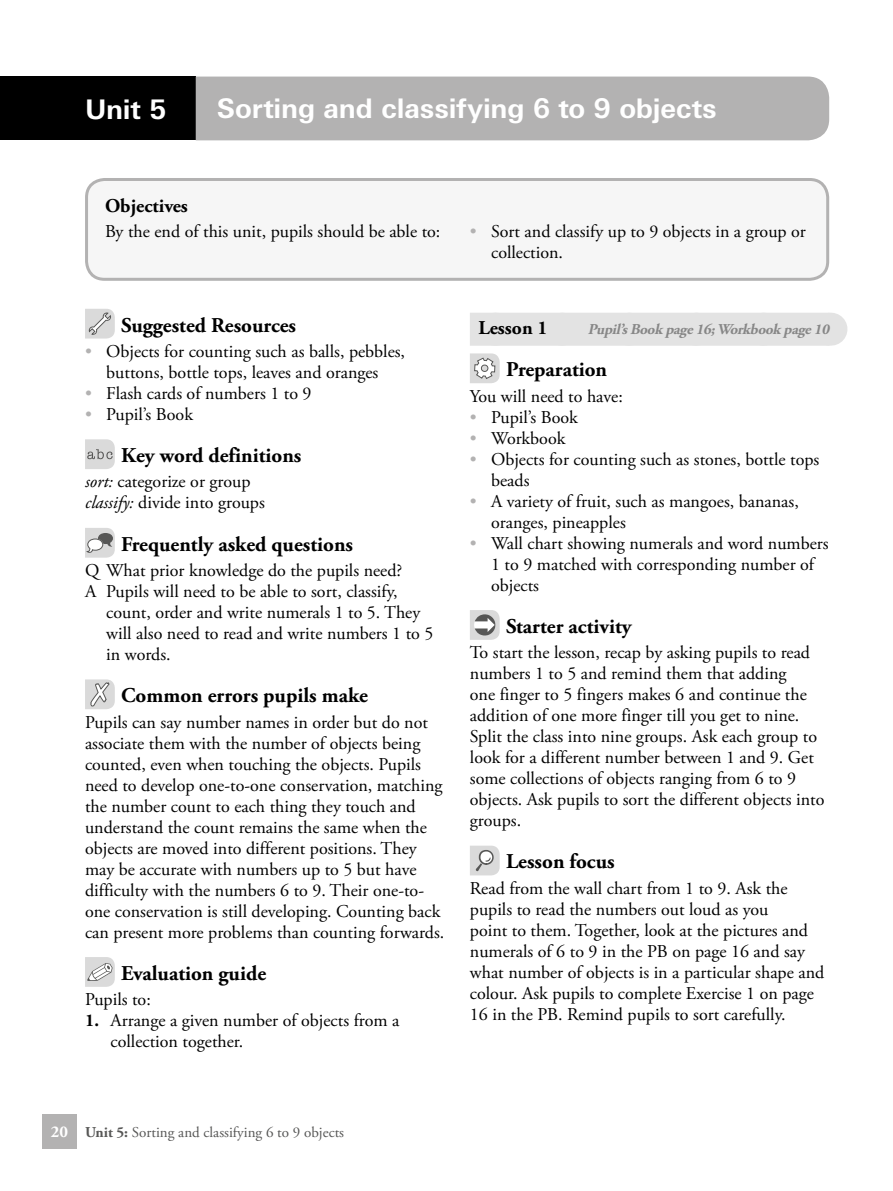
<style>
.page{position:relative;width:893px;height:1191px;background:#fff}
.page>*{position:absolute;margin:0;border:0;box-sizing:border-box;transform-origin:0 0}
.t1{font:700 27px "Univers Nextfor Pearson SA";letter-spacing:-.005em;color:#fff}
.t2{font:700 21px "Adobe Garamond Pro";color:#000}
.t3{font:700 19.5px "Adobe Garamond Pro";color:#000}
.t4{font:18px/21px "Adobe Garamond Pro";color:#000}
.t5{font:15px "Adobe Garamond Pro";color:#575756}
.t6{font:italic 700 15px "Adobe Garamond Pro";color:#878787}
.s1{color:#b3b2b2}
.s2{font-style:italic}
.s3{font-weight:700}
.s4{font-weight:700;font-size:16.5px;color:#fff}
</style>
<div class="page">
<div style="left:43px;top:1114px;width:34px;height:34px;background:#b3b2b2"></div>
<div style="left:0;top:77px;width:196px;height:63px;background:#000"></div>
<div style="left:196px;top:77px;width:633px;height:63px;background:#b3b2b2"></div>
<div style="left:87px;top:179px;width:741px;height:100px;background:#f6f6f6;border-radius:18px"></div>
<div style="left:85px;top:178px;width:744px;height:103px;border:3px solid #b3b2b2;border-radius:18px"></div>
<hr style="left:830px;top:313px;width:1px;height:33px;background:#e3e3e3">
<div style="left:470px;top:313px;width:359px;height:33px;background:#e3e3e3"></div>
<svg style="left:85px;top:309px;width:30px;height:29px"></svg>
<svg style="left:85px;top:439px;width:30px;height:30px"></svg>
<svg style="left:85px;top:528px;width:30px;height:29px"></svg>
<svg style="left:85px;top:679px;width:30px;height:30px"></svg>
<svg style="left:85px;top:957px;width:30px;height:29px"></svg>
<svg style="left:470px;top:353px;width:30px;height:30px"></svg>
<svg style="left:470px;top:610px;width:30px;height:30px"></svg>
<svg style="left:470px;top:845px;width:30px;height:30px"></svg>
<h1 class="t1" style="left:85px;top:93px;width:83px">Unit 5</h1>
<h1 class="t1" style="left:217px;top:93px;width:501px">Sorting and classifying 6 to 9 objects</h1>
<p class="t3" style="left:105px;top:195px;width:84px">Objectives</p>
<p class="t4" style="left:105px;top:222px;width:337px">By the end of this unit, pupils should be able to:</p>
<p class="t4" style="left:491px;top:222px;width:316px;text-indent:-21px"><span class="s1">•</span> Sort and classify up to 9 objects in a group or collection.</p>
<p class="t2" style="left:121px;top:313px;width:176px">Suggested Resources</p>
<p class="t4" style="left:85px;top:341px;width:322px;text-align:center"><span class="s1">•</span> Objects for counting such as balls, pebbles, buttons, bottle tops, leaves and oranges</p>
<p class="t4" style="left:85px;top:383px;width:228px"><span class="s1">•</span> Flash cards of numbers 1 to 9</p>
<p class="t4" style="left:85px;top:404px;width:109px"><span class="s1">•</span> Pupil’s Book</p>
<p class="t2" style="left:121px;top:443px;width:182px">Key word definitions</p>
<p class="t4" style="left:85px;top:472px;width:181px"><span class="s2">sort:</span> categorize or group <span class="s2">classify:</span> divide into groups</p>
<p class="t2" style="left:121px;top:532px;width:233px">Frequently asked questions</p>
<p class="t4" style="left:85px;top:560px;width:319px">Q What prior knowledge do the pupils need?</p>
<p class="t4" style="left:85px;top:581px;width:314px">A Pupils will need to be able to sort, classify,</p>
<p class="t4" style="left:106px;top:602px;width:315px">count, order and write numerals 1 to 5. They</p>
<p class="t4" style="left:106px;top:623px;width:329px">will also need to read and write numbers 1 to 5</p>
<p class="t4" style="left:106px;top:644px;width:66px">in words.</p>
<p class="t2" style="left:121px;top:683px;width:248px">Common errors pupils make</p>
<p class="t4" style="left:85px;top:712px;width:361px">Pupils can say number names in order but do not associate them with the number of objects being counted, even when touching the objects. Pupils need to develop one-to-one conservation, matching the number count to each thing they touch and understand the count remains the same when the objects are moved into different positions. They may be accurate with numbers up to 5 but have difficulty with the numbers 6 to 9. Their one-to&shy;one conservation is still developing. Counting back can present more problems than counting forwards.</p>
<p class="t2" style="left:121px;top:961px;width:146px">Evaluation guide</p>
<p class="t4" style="left:85px;top:989px;width:67px">Pupils to:</p>
<p class="t4" style="left:111px;top:1010px;width:290px;text-indent:-26px"><span class="s3">1.</span> Arrange a given number of objects from a collection together.</p>
<p class="t3" style="left:478px;top:316px;width:71px">Lesson 1</p>
<p class="t6" style="left:588px;top:320px;width:247px">Pupil’sBook page16;Workbook page10</p>
<p class="t2" style="left:506px;top:357px;width:103px">Preparation</p>
<p class="t4" style="left:470px;top:386px;width:154px">You will need to have:</p>
<p class="t4" style="left:470px;top:407px;width:109px"><span class="s1">•</span> Pupil’s Book</p>
<p class="t4" style="left:470px;top:428px;width:97px"><span class="s1">•</span> Workbook</p>
<p class="t4" style="left:491px;top:449px;width:330px;text-indent:-21px"><span class="s1">•</span> Objects for counting such as stones, bottle tops beads</p>
<p class="t4" style="left:491px;top:491px;width:309px;text-indent:-21px"><span class="s1">•</span> A variety of fruit, such as mangoes, bananas, oranges, pineapples</p>
<p class="t4" style="left:491px;top:533px;width:339px;text-indent:-21px"><span class="s1">•</span> Wall chart showing numerals and word numbers<br>1 to 9 matched with corresponding number of objects</p>
<p class="t2" style="left:506px;top:614px;width:127px">Starter activity</p>
<p class="t4" style="left:470px;top:642px;width:356px">To start the lesson, recap by asking pupils to read numbers 1 to 5 and remind them that adding<br>one finger to 5 fingers makes 6 and continue the addition of one more finger till you get to nine.<br>Split the class into nine groups. Ask each group to look for a different number between 1 and 9. Get some collections of objects ranging from 6 to 9 objects. Ask pupils to sort the different objects into groups.</p>
<p class="t2" style="left:506px;top:849px;width:110px">Lesson focus</p>
<p class="t4" style="left:470px;top:878px;width:356px">Read from the wall chart from 1 to 9. Ask the pupils to read the numbers out loud as you<br>point to them. Together, look at the pictures and numerals of 6 to 9 in the PB on page 16 and say what number of objects is in a particular shape and colour. Ask pupils to complete Exercise 1 on page 16 in the PB. Remind pupils to sort carefully.</p>
<p class="t5" style="left:51px;top:1122px;width:295px"><span class="s4">20</span> <span class="s3">Unit 5:</span> Sorting and classifying 6 to 9 objects</p>
</div>
